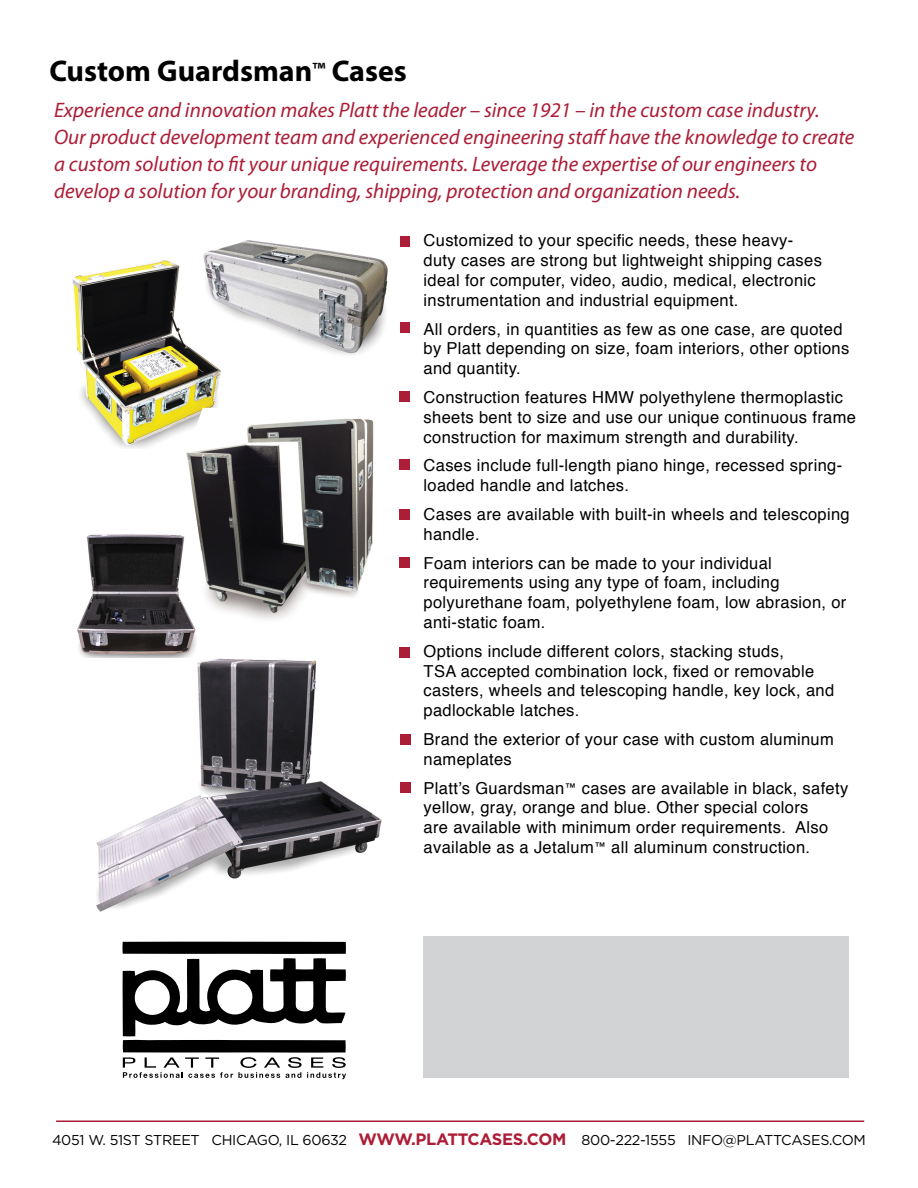
<style>
.page{position:relative;width:918px;height:1188px;background:#fff}
.page>*{position:absolute;margin:0;border:0;box-sizing:border-box;transform-origin:0 0}
.t1{font:700 30px "Myriad Pro";color:#000}
.t2{font:italic 21px/27px "Myriad Pro";color:#ac1d37}
.t3{font:16.5px/19.8px "Helvetica";letter-spacing:.02em;color:#000}
.t4{font:14.25px "Gotham";letter-spacing:-.02em;color:#000}
.s1{font-weight:600;font-size:21px}
.s2{font-size:12px}
.s3{font-weight:700;font-size:16.5px;color:#ac1d37}
</style>
<div class="page">
<div style="left:424px;top:936px;width:425px;height:142px;background:#d1d3d4"></div>
<svg style="left:123px;top:942px;width:223px;height:137px"></svg>
<hr style="left:56px;top:1120px;width:808px;height:2px;background:#ac1d37">
<div style="left:399px;top:237px;width:10px;height:10px;background:#ac1d37"></div>
<div style="left:399px;top:322px;width:10px;height:10px;background:#ac1d37"></div>
<div style="left:399px;top:392px;width:10px;height:10px;background:#ac1d37"></div>
<div style="left:399px;top:459px;width:10px;height:10px;background:#ac1d37"></div>
<div style="left:399px;top:510px;width:10px;height:10px;background:#ac1d37"></div>
<div style="left:399px;top:558px;width:10px;height:10px;background:#ac1d37"></div>
<div style="left:399px;top:647px;width:10px;height:10px;background:#ac1d37"></div>
<div style="left:401px;top:735px;width:10px;height:10px;background:#ac1d37"></div>
<div style="left:401px;top:783px;width:10px;height:10px;background:#ac1d37"></div>
<img style="left:85px;top:657px;width:297px;height:255px">
<img style="left:203px;top:240px;width:185px;height:115px">
<img style="left:72px;top:256px;width:159px;height:193px">
<img style="left:183px;top:408px;width:191px;height:211px">
<img style="left:77px;top:527px;width:119px;height:130px">
<h1 class="t1" style="left:49px;top:51px;width:359px">Custom Guardsman<span class="s1">™</span> Cases</h1>
<p class="t2" style="left:54px;top:96px;width:802px">Experience and innovation makes Platt the leader – since 1921 – in the custom case industry.<br>Our product development team and experienced engineering staff have the knowledge to create a custom solution to fit your unique requirements. Leverage the expertise of our engineers to develop a solution for your branding, shipping, protection and organization needs.</p>
<p class="t3" style="left:424px;top:231px;width:400px">Customized to your specific needs, these heavy&shy;duty cases are strong but lightweight shipping cases ideal for computer, video, audio, medical, electronic instrumentation and industrial equipment.</p>
<p class="t3" style="left:424px;top:319px;width:427px">All orders, in quantities as few as one case, are quoted by Platt depending on size, foam interiors, other options and quantity.</p>
<p class="t3" style="left:424px;top:388px;width:434px">Construction features HMW polyethylene thermoplastic sheets bent to size and use our unique continuous frame construction for maximum strength and durability.</p>
<p class="t3" style="left:424px;top:456px;width:420px">Cases include full-length piano hinge, recessed spring&shy;loaded handle and latches.</p>
<p class="t3" style="left:424px;top:505px;width:428px">Cases are available with built-in wheels and telescoping handle.</p>
<p class="t3" style="left:424px;top:553px;width:424px">Foam interiors can be made to your individual requirements using any type of foam, including polyurethane foam, polyethylene foam, low abrasion, or anti-static foam.</p>
<p class="t3" style="left:424px;top:642px;width:412px">Options include different colors, stacking studs,<br>TSA accepted combination lock, fixed or removable casters, wheels and telescoping handle, key lock, and padlockable latches.</p>
<p class="t3" style="left:424px;top:730px;width:412px">Brand the exterior of your case with custom aluminum nameplates</p>
<p class="t3" style="left:424px;top:778px;width:426px">Platt’s Guardsman<span class="s2">™</span> cases are available in black, safety yellow, gray, orange and blue. Other special colors<br>are available with minimum order requirements. Also available as a Jetalum<span class="s2">™</span> all aluminum construction.</p>
<p class="t4" style="left:52px;top:1130px;width:815px">4051 W. 51ST STREET CHICAGO, IL 60632 <span class="s3">WWW.PLATTCASES.COM</span> 800-222-1555 INFO@PLATTCASES.COM</p>
</div>
